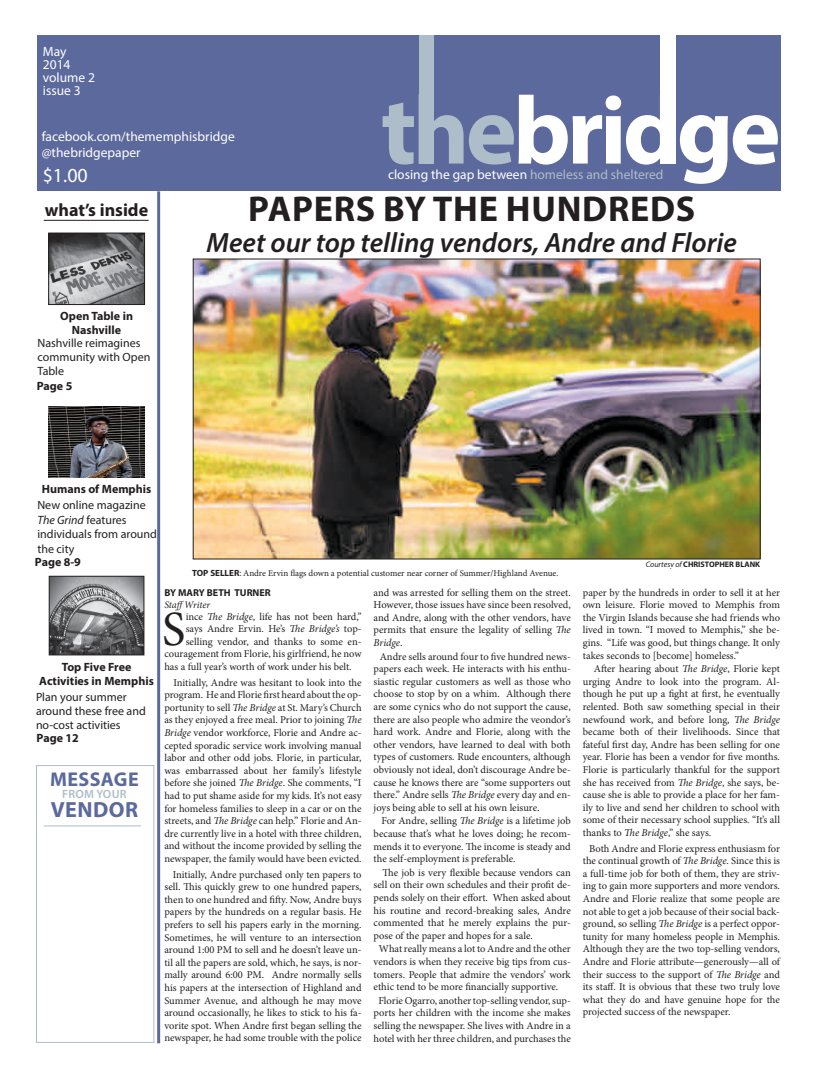
<style>
.page{position:relative;width:816px;height:1080px;background:#fff}
.page>*{position:absolute;margin:0;border:0;box-sizing:border-box;transform-origin:0 0}
.t1{font:700 97px "Myriad Pro";letter-spacing:-.04em;color:#fff}
.t2{font:49.3px "Minion Pro";color:#231f20}
.t3{font:700 36px "Myriad Pro";letter-spacing:.02em;color:#231f20}
.t4{font:italic 600 28px "Myriad Pro";color:#231f20}
.t5{font:700 22px "Myriad Pro";letter-spacing:.02em;color:#5c699d}
.t6{font:700 20px "Myriad Pro";letter-spacing:.02em;color:#5c699d}
.t7{font:20px "Myriad Pro";color:#fff}
.t8{font:700 18px "Myriad Pro";color:#231f20}
.t9{font:13.5px/13px "Myriad Pro";color:#fff}
.t10{font:12px/14.4px "Myriad Pro";color:#231f20}
.t11{font:700 12px/14.4px "Myriad Pro";color:#231f20;text-align:center}
.t12{font:600 12px "Myriad Pro";letter-spacing:.02em;color:#adbdc9}
.t13{font:10.5px/12.6px "Minion Pro";letter-spacing:-.005em;color:#231f20;text-align:justify}
.t14{font:700 10px "Myriad Pro";color:#231f20}
.t15{font:italic 10px "Minion Pro";letter-spacing:-.01em;color:#231f20}
.t16{font:9px "Minion Pro";color:#231f20}
.t17{font:700 8px "Myriad Pro";color:#231f20}
.s1{color:#adbdc9}
.s2{font-style:italic}
.s3{font-family:"Myriad Pro";font-weight:700}
.s4{font-family:"Myriad Pro"}
.s5{font-weight:400;font-style:italic}
</style>
<div class="page">
<div style="left:37px;top:35px;width:743px;height:156px;background:#5c699d"></div>
<div style="left:419px;top:35px;width:15px;height:129px;background:#adbdc9"></div>
<div style="left:660px;top:35px;width:15px;height:129px;background:#fff"></div>
<hr style="left:157px;top:191px;width:3px;height:852px;background:#5c699d">
<hr style="left:44px;top:220px;width:105px;height:1px;background:#231f20">
<div style="left:36px;top:765px;width:118px;height:278px;border:1px solid #adbdc9"></div>
<hr style="left:44px;top:825px;width:97px;height:1px;background:#adbdc9">
<img style="left:51px;top:578px;width:91px;height:75px">
<div style="left:49px;top:576px;width:95px;height:79px;border:1px solid #231f20"></div>
<img style="left:50px;top:235px;width:93px;height:68px">
<div style="left:48px;top:233px;width:97px;height:72px;border:1px solid #231f20"></div>
<img style="left:195px;top:261px;width:563px;height:296px">
<div style="left:193px;top:259px;width:567px;height:300px;border:1px solid #231f20"></div>
<img style="left:48px;top:406px;width:97px;height:72px">
<p class="t9" style="left:43px;top:45px;width:54px">May<br>2014 volume 2 issue 3</p>
<p class="t9" style="left:42px;top:128px;width:195px;line-height:16px">facebook.com/thememphisbridge @thebridgepaper</p>
<h3 class="t7" style="left:43px;top:163px;width:47px">$1.00</h3>
<h1 class="t1" style="left:381px;top:68px;width:401px"><span class="s1">the</span>bridge</h1>
<p class="t9" style="left:388px;top:168px;width:277px">closing the gap between <span class="s1">homeless and sheltered</span></p>
<h3 class="t8" style="left:45px;top:198px;width:105px">what’s inside</h3>
<p class="t11" style="left:60px;top:308px;width:74px">Open Table in<br>Nashville</p>
<p class="t10" style="left:37px;top:335px;width:114px">Nashville reimagines community with Open<br>Table</p>
<p class="t11" style="left:37px;top:378px;width:37px">Page 5</p>
<h3 class="t3" style="left:248px;top:185px;width:448px">PAPERS BY THE HUNDREDS</h3>
<h3 class="t4" style="left:207px;top:225px;width:532px">Meet our top telling vendors, Andre and Florie</h3>
<p class="t11" style="left:42px;top:481px;width:111px">Humans of Memphis</p>
<p class="t10" style="left:37px;top:498px;width:121px">New online magazine<br><span class="s2">The Grind</span> features individuals from around the city</p>
<p class="t11" style="left:35px;top:554px;width:48px">Page 8-9</p>
<p class="t11" style="left:39px;top:659px;width:116px">Top Five Free<br>Activities in Memphis</p>
<p class="t10" style="left:36px;top:689px;width:111px">Plan your summer around these free and no-cost activities</p>
<p class="t11" style="left:37px;top:730px;width:44px">Page 12</p>
<h3 class="t6" style="left:50px;top:766px;width:90px">MESSAGE</h3>
<h3 class="t5" style="left:51px;top:795px;width:89px">VENDOR</h3>
<p class="t12" style="left:62px;top:787px;width:66px">FROM YOUR</p>
<p class="t16" style="left:192px;top:567px;width:368px"><span class="s3">TOP SELLER</span><span class="s4">:</span> Andre Ervin flags down a potential customer near corner of Summer/Highland Avenue.</p>
<p class="t14" style="left:164px;top:586px;width:108px">BY MARY BETH TURNER</p>
<p class="t15" style="left:164px;top:598px;width:47px">StaffWriter</p>
<h2 class="t2" style="left:162px;top:596px;width:25px">S</h2>
<p class="t13" style="left:186px;top:610px;width:177px">ince <span class="s2">The Bridge</span>, life has not been hard,”</p>
<p class="t13" style="left:186px;top:623px;width:177px">says Andre Ervin. He’s <span class="s2">The Bridge’s</span> top-</p>
<p class="t13" style="left:186px;top:635px;width:177px">selling vendor, and thanks to some en-</p>
<p class="t13" style="left:164px;top:648px;width:199px">couragement from Florie, his girlfriend, he now</p>
<p class="t13" style="left:164px;top:660px;width:189px">has a full year’s worth of work under his belt.</p>
<p class="t13" style="left:164px;top:676px;width:199px;text-indent:9px">Initially, Andre was hesitant to look into the program. He and Florie first heard about the op&shy;portunity to sell <span class="s2">The Bridge</span> at St. Mary’s Church as they enjoyed a free meal. Prior to joining <span class="s2">The Bridge</span> vendor workforce, Florie and Andre ac&shy;cepted sporadic service work involving manual labor and other odd jobs. Florie, in particular, was embarrassed about her family’s lifestyle before she joined <span class="s2">The Bridge</span>. She comments, “I had to put shame aside for my kids. It’s not easy for homeless families to sleep in a car or on the streets, and <span class="s2">The Bridge</span> can help.” Florie and An&shy;dre currently live in a hotel with three children, and without the income provided by selling the newspaper, the family would have been evicted.</p>
<p class="t13" style="left:164px;top:868px;width:199px;text-indent:8px">Initially, Andre purchased only ten papers to sell. This quickly grew to one hundred papers, then to one hundred and fifty. Now, Andre buys papers by the hundreds on a regular basis. He prefers to sell his papers early in the morning.<br>Sometimes, he will venture to an intersection around 1:00 PM to sell and he doesn’t leave un&shy;til all the papers are sold, which, he says, is nor&shy;mally around 6:00 PM. Andre normally sells his papers at the intersection of Highland and Summer Avenue, and although he may move around occasionally, he likes to stick to his fa&shy;vorite spot. When Andre first began selling the newspaper, he had some trouble with the police</p>
<p class="t13" style="left:374px;top:586px;width:199px">and was arrested for selling them on the street.<br>However, those issues have since been resolved, and Andre, along with the other vendors, have permits that ensure the legality of selling <span class="s2">The Bridge</span>.</p>
<p class="t13" style="left:374px;top:650px;width:199px;text-indent:6px">Andre sells around four to five hundred news&shy;papers each week. He interacts with his enthu&shy;siastic regular customers as well as those who choose to stop by on a whim. Although there are some cynics who do not support the cause, there are also people who admire the veondor’s hard work. Andre and Florie, along with the other vendors, have learned to deal with both types of customers. Rude encounters, although obviously not ideal, don’t discourage Andre be&shy;cause he knows there are “some supporters out there.” Andre sells <span class="s2">The Bridge</span> every day and en&shy;joys being able to sell at his own leisure.</p>
<p class="t13" style="left:374px;top:815px;width:199px;text-indent:8px">For Andre, selling <span class="s2">The Bridge</span> is a lifetime job because that’s what he loves doing; he recom&shy;mends it to everyone. The income is steady and the self-employment is preferable.</p>
<p class="t13" style="left:374px;top:866px;width:199px;text-indent:9px">The job is very flexible because vendors can sell on their own schedules and their profit de&shy;pends solely on their effort. When asked about his routine and record-breaking sales, Andre commented that he merely explains the pur&shy;pose of the paper and hopes for a sale.</p>
<p class="t13" style="left:374px;top:943px;width:199px;text-indent:5px">What really means a lot to Andre and the other vendors is when they receive big tips from cus&shy;tomers. People that admire the vendors’ work ethic tend to be more financially supportive.</p>
<p class="t13" style="left:374px;top:994px;width:199px;text-align:center">Florie Ogarro, another top-selling vendor, sup&shy;ports her children with the income she makes selling the newspaper. She lives with Andre in a hotel with her three children, and purchases the</p>
<p class="t17" style="left:646px;top:559px;width:116px"><span class="s5">Courtesy of</span> CHRISTOPHER BLANK</p>
<p class="t13" style="left:583px;top:586px;width:199px">paper by the hundreds in order to sell it at her own leisure. Florie moved to Memphis from the Virgin Islands because she had friends who lived in town. “I moved to Memphis,” she be&shy;gins. “Life was good, but things change. It only takes seconds to [become] homeless.”</p>
<p class="t13" style="left:583px;top:663px;width:199px;text-indent:11px">After hearing about <span class="s2">The Bridge</span>, Florie kept urging Andre to look into the program. Al&shy;though he put up a fight at first, he eventually relented. Both saw something special in their newfound work, and before long, <span class="s2">The Bridge </span>became both of their livelihoods. Since that fateful first day, Andre has been selling for one year. Florie has been a vendor for five months.<br>Florie is particularly thankful for the support she has received from <span class="s2">The Bridge</span>, she says, be&shy;cause she is able to provide a place for her fam&shy;ily to live and send her children to school with some of their necessary school supplies. “It’s all thanks to <span class="s2">The Bridge</span>,” she says.</p>
<p class="t13" style="left:583px;top:842px;width:199px;text-indent:6px">Both Andre and Florie express enthusiasm for the continual growth of <span class="s2">The Bridge</span>. Since this is a full-time job for both of them, they are striv&shy;ing to gain more supporters and more vendors.<br>Andre and Florie realize that some people are not able to get a job because of their social back&shy;ground, so selling <span class="s2">The Bridge</span> is a perfect oppor&shy;tunity for many homeless people in Memphis.<br>Although they are the two top-selling vendors, Andre and Florie attribute—generously—all of their success to the support of <span class="s2">The Bridge</span> and its staff. It is obvious that these two truly love what they do and have genuine hope for the projected success of the newspaper.</p>
</div>
